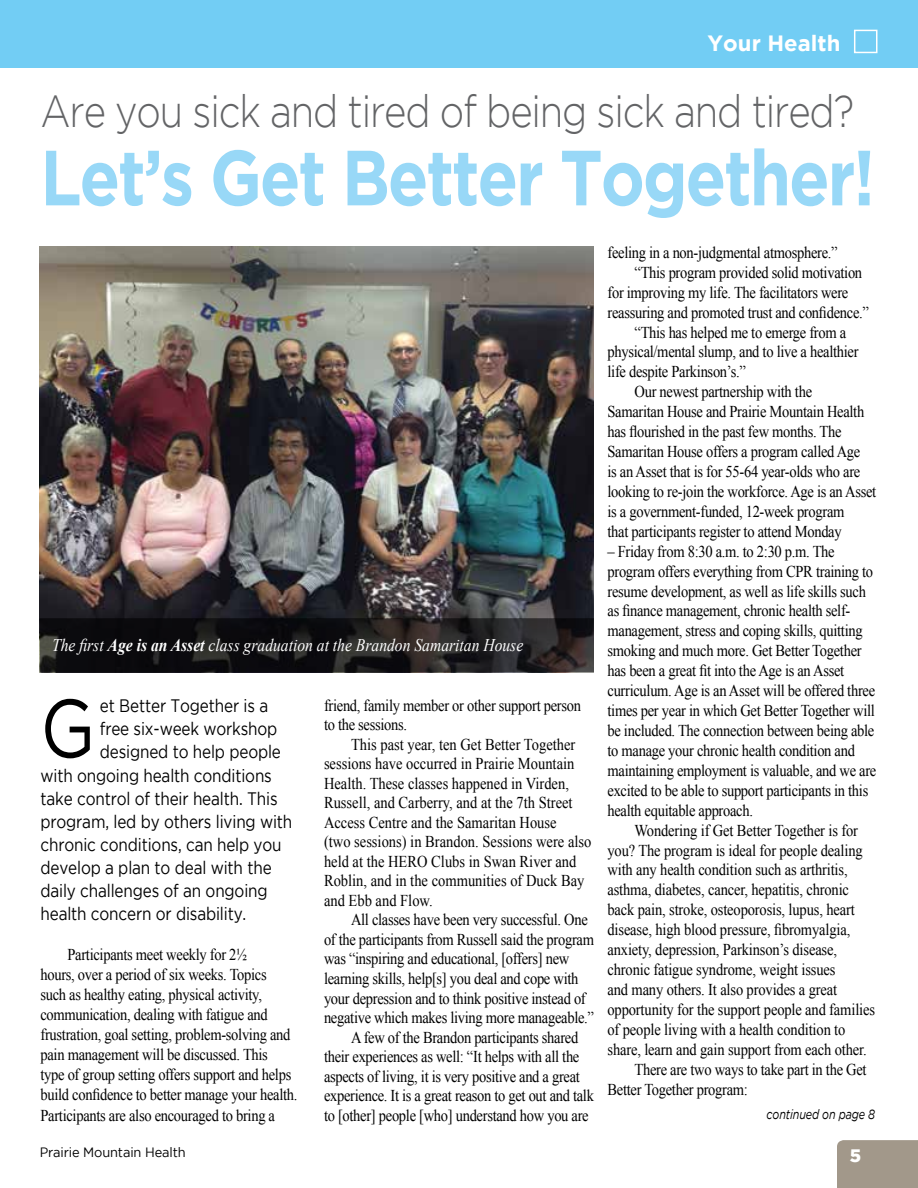
<style>
.page{position:relative;width:918px;height:1188px;background:#fff}
.page>*{position:absolute;margin:0;border:0;box-sizing:border-box;transform-origin:0 0}
.t1{font:82.35px "Gotham";color:#000;scale:.85 1}
.t2{font:700 78px "Gotham";letter-spacing:-.03em;color:#98d8f7;scale:.85 1}
.t3{font:300 45px "Gotham";letter-spacing:-.03em;color:#636466;scale:.85 1}
.t4{font:700 22.05px "Gotham";color:#fff}
.t5{font:18px "Gotham";letter-spacing:-.01em;color:#000;scale:.85 1}
.t6{font:900 18px "Gotham";color:#fff}
.t7{font:italic 17.7px "Times New Roman";color:#fff;scale:.88 1}
.t8{font:16.5px/20px "Times New Roman";letter-spacing:-.02em;color:#000;scale:.88 1}
.t9{font:16.5px/19.5px "Times New Roman";color:#000;scale:.88 1}
.t10{font:13.5px "Gotham";letter-spacing:-.01em;color:#000;scale:.95 1}
.t11{font:italic 13.5px "Gotham";letter-spacing:-.01em;color:#000;scale:.8 1}
.s1{font-weight:700}
</style>
<div class="page">
<img style="left:40px;top:246px;width:554px;height:372px">
<div style="left:0;top:0;width:918px;height:68px;background:#72cdf4"></div>
<div style="left:837px;top:1140px;width:81px;height:48px;background:#a2988a"></div>
<div style="left:854px;top:30px;width:24px;height:23px;border:2px solid #fff"></div>
<svg style="left:40px;top:618px;width:554px;height:54px;background:#1a191a"></svg>
<h3 class="t4" style="left:708px;top:30px;width:134px">Your Health</h3>
<h3 class="t3" style="left:40px;top:87px;width:959px">Are you sick and tired of being sick and tired?</h3>
<h2 class="t2" style="left:40px;top:133px;width:983px">Let’s Get Better Together!</h2>
<p class="t7" style="left:52px;top:633px;width:537px">The first <span class="s1">Age is an Asset</span> class graduation at the Brandon Samaritan House</p>
<h1 class="t1" style="left:40px;top:683px;width:66px">G</h1>
<p class="t5" style="left:100px;top:696px;width:200px">et Better Together is a</p>
<p class="t5" style="left:100px;top:719px;width:210px">free six-week workshop</p>
<p class="t5" style="left:100px;top:742px;width:215px">designed to help people</p>
<p class="t5" style="left:41px;top:765px;width:274px">with ongoing health conditions</p>
<p class="t5" style="left:41px;top:788px;width:280px">take control of their health. This</p>
<p class="t5" style="left:41px;top:811px;width:298px">program, led by others living with</p>
<p class="t5" style="left:41px;top:834px;width:285px">chronic conditions, can help you</p>
<p class="t5" style="left:41px;top:857px;width:274px">develop a plan to deal with the</p>
<p class="t5" style="left:41px;top:881px;width:269px">daily challenges of an ongoing</p>
<p class="t5" style="left:41px;top:904px;width:244px">health concern or disability.</p>
<p class="t8" style="left:41px;top:944px;width:294px;text-indent:27px">Participants meet weekly for 2½<br>hours, over a period of six weeks. Topics<br>such as healthy eating, physical activity, communication, dealing with fatigue and frustration, goal setting, problem-solving and pain management will be discussed. This<br>type of group setting offers support and helps build confidence to better manage your health.<br>Participants are also encouraged to bring a</p>
<p class="t8" style="left:324px;top:695px;width:294px;line-height:19.5px">friend, family member or other support person to the sessions.</p>
<p class="t9" style="left:324px;top:734px;width:305px;text-indent:27px">This past year, ten Get Better Together sessions have occurred in Prairie Mountain Health. These classes happened in Virden, Russell, and Carberry, and at the 7th Street Access Centre and the Samaritan House<br>(two sessions) in Brandon. Sessions were also held at the HERO Clubs in Swan River and Roblin, and in the communities of Duck Bay and Ebb and Flow.</p>
<p class="t8" style="left:351px;top:910px;width:271px">All classes have been very successful. One</p>
<p class="t8" style="left:324px;top:929px;width:308px">of the participants from Russell said the program</p>
<p class="t8" style="left:324px;top:949px;width:280px">was “inspiring and educational, [offers] new</p>
<p class="t8" style="left:324px;top:968px;width:291px">learning skills, help[s] you deal and cope with</p>
<p class="t8" style="left:324px;top:988px;width:299px">your depression and to think positive instead of</p>
<p class="t8" style="left:324px;top:1007px;width:308px">negative which makes living more manageable.”</p>
<p class="t8" style="left:351px;top:1027px;width:260px">A few of the Brandon participants shared</p>
<p class="t8" style="left:324px;top:1046px;width:292px">their experiences as well: “It helps with all the</p>
<p class="t8" style="left:324px;top:1066px;width:292px">aspects of living, it is very positive and a great</p>
<p class="t8" style="left:324px;top:1085px;width:308px">experience. It is a great reason to get out and talk</p>
<p class="t8" style="left:324px;top:1105px;width:302px">to [other] people [who] understand how you are</p>
<p class="t8" style="left:608px;top:242px;width:263px">feeling in a non-judgmental atmosphere.”</p>
<p class="t8" style="left:635px;top:262px;width:260px">“This program provided solid motivation</p>
<p class="t8" style="left:608px;top:282px;width:275px">for improving my life. The facilitators were</p>
<p class="t8" style="left:608px;top:302px;width:299px">reassuring and promoted trust and confidence.”</p>
<p class="t8" style="left:635px;top:322px;width:242px">“This has helped me to emerge from a</p>
<p class="t8" style="left:608px;top:342px;width:287px">physical/mental slump, and to live a healthier</p>
<p class="t8" style="left:608px;top:362px;width:159px">life despite Parkinson’s.”</p>
<p class="t8" style="left:635px;top:382px;width:203px">Our newest partnership with the</p>
<p class="t8" style="left:608px;top:401px;width:293px">Samaritan House and Prairie Mountain Health</p>
<p class="t8" style="left:608px;top:421px;width:268px">has flourished in the past few months. The</p>
<p class="t8" style="left:608px;top:441px;width:289px">Samaritan House offers a program called Age</p>
<p class="t8" style="left:608px;top:461px;width:289px">is an Asset that is for 55-64 year-olds who are</p>
<p class="t8" style="left:608px;top:481px;width:307px">looking to re-join the workforce. Age is an Asset</p>
<p class="t8" style="left:608px;top:501px;width:271px">is a government-funded, 12-week program</p>
<p class="t8" style="left:608px;top:521px;width:268px">that participants register to attend Monday</p>
<p class="t8" style="left:608px;top:541px;width:307px">– Friday from 8:30 a.m. to 2:30 p.m. The program offers everything from CPR training to resume development, as well as life skills such as finance management, chronic health self&shy;management, stress and coping skills, quitting smoking and much more. Get Better Together has been a great fit into the Age is an Asset curriculum. Age is an Asset will be offered three times per year in which Get Better Together will be included. The connection between being able to manage your chronic health condition and maintaining employment is valuable, and we are excited to be able to support participants in this health equitable approach.</p>
<p class="t8" style="left:635px;top:820px;width:255px">Wondering if Get Better Together is for</p>
<p class="t8" style="left:608px;top:840px;width:292px">you? The program is ideal for people dealing</p>
<p class="t8" style="left:608px;top:860px;width:274px">with any health condition such as arthritis,</p>
<p class="t8" style="left:608px;top:880px;width:276px">asthma, diabetes, cancer, hepatitis, chronic</p>
<p class="t8" style="left:608px;top:900px;width:282px">back pain, stroke, osteoporosis, lupus, heart</p>
<p class="t8" style="left:608px;top:920px;width:277px">disease, high blood pressure, fibromyalgia,</p>
<p class="t8" style="left:608px;top:939px;width:262px">anxiety, depression, Parkinson’s disease,</p>
<p class="t8" style="left:608px;top:959px;width:261px">chronic fatigue syndrome, weight issues</p>
<p class="t8" style="left:608px;top:979px;width:263px">and many others. It also provides a great</p>
<p class="t8" style="left:608px;top:999px;width:306px">opportunity for the support people and families</p>
<p class="t8" style="left:608px;top:1019px;width:272px">of people living with a health condition to</p>
<p class="t8" style="left:608px;top:1039px;width:296px">share, learn and gain support from each other.</p>
<p class="t8" style="left:635px;top:1059px;width:265px">There are two ways to take part in the Get</p>
<p class="t8" style="left:608px;top:1079px;width:161px">Better Together program:</p>
<p class="t11" style="left:767px;top:1107px;width:137px">continued on page 8</p>
<p class="t10" style="left:40px;top:1145px;width:155px">Prairie Mountain Health</p>
<p class="t6" style="left:850px;top:1145px;width:13px">5</p>
</div>
